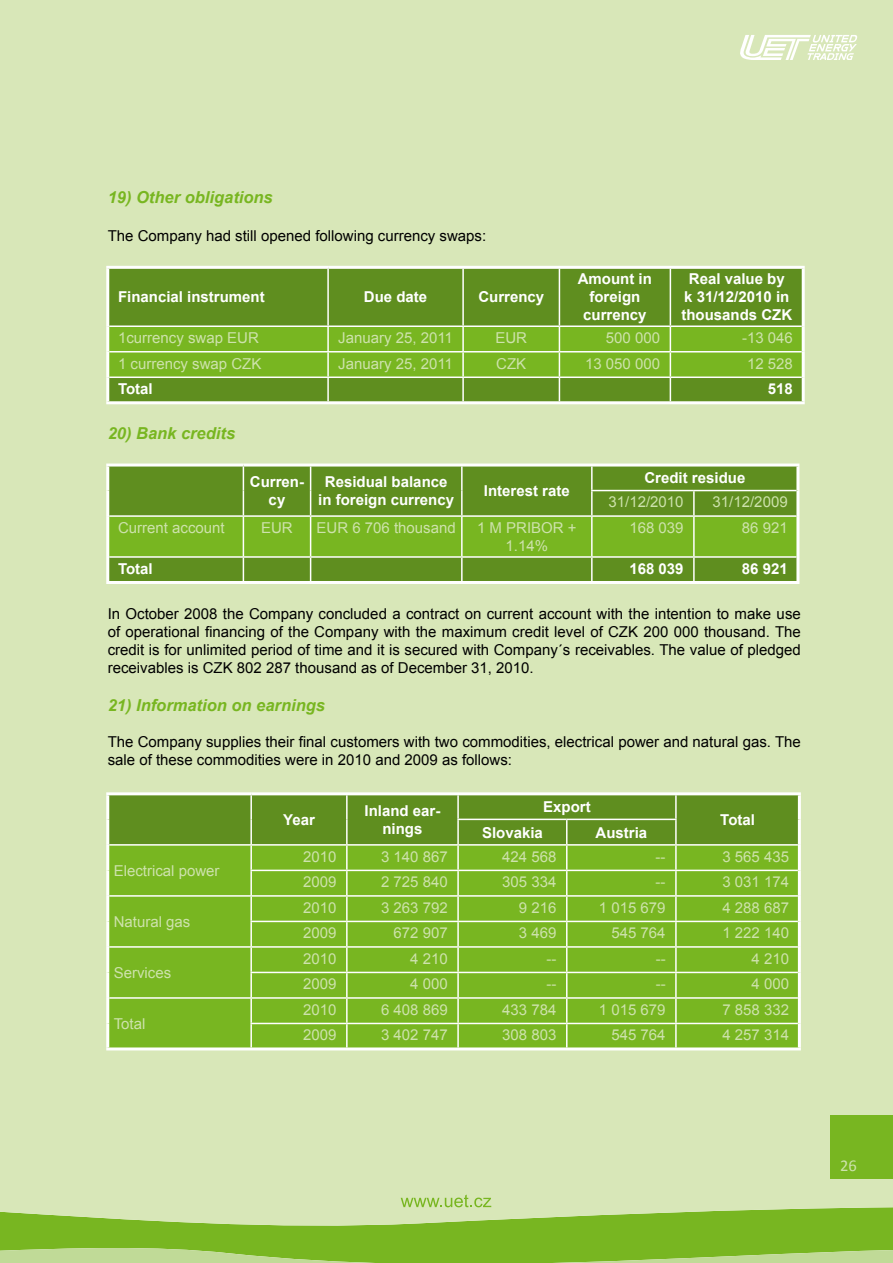
<style>
.page{position:relative;width:893px;height:1263px;background:#fff}
.page>*{position:absolute;margin:0;border:0;box-sizing:border-box;transform-origin:0 0}
.t1{font:italic 700 16.5px "Arial";color:#78b621}
.t2{font:16.5px "Calibri";color:#cde2ac}
.t3{font:15px/18px "Arial";color:#000;text-align:justify}
.t4{font:15px/18px "Arial";color:#cde2ac;text-align:center}
.t5{font:700 15px/18px "Arial";color:#fff;text-align:center}
</style>
<div class="page">
<div style="left:0;top:1230px;width:893px;height:15px;background:#78b621"></div>
<svg style="left:0;top:1245px;width:893px;height:18px"></svg>
<div style="left:0;top:0;width:893px;height:1230px;background:#d8e7b8"></div>
<svg style="left:738px;top:35px;width:119px;height:25px"></svg>
<div style="left:831px;top:1115px;width:62px;height:64px;background:#78b621"></div>
<svg style="left:401px;top:1195px;width:90px;height:12px"></svg>
<div style="left:109px;top:269px;width:693px;height:57px;background:#5f8e1f"></div>
<hr style="left:327px;top:269px;width:2px;height:57px;background:#fff">
<hr style="left:462px;top:269px;width:2px;height:57px;background:#fff">
<hr style="left:559px;top:269px;width:1px;height:57px;background:#fff">
<hr style="left:670px;top:269px;width:1px;height:57px;background:#fff">
<svg style="left:109px;top:326px;width:693px;height:75px"></svg>
<hr style="left:106px;top:266px;width:222px;height:3px;background:#fff">
<hr style="left:106px;top:269px;width:3px;height:57px;background:#fff">
<hr style="left:328px;top:266px;width:477px;height:3px;background:#fff">
<hr style="left:802px;top:269px;width:3px;height:57px;background:#fff">
<hr style="left:106px;top:326px;width:3px;height:26px;background:#fff">
<hr style="left:802px;top:326px;width:3px;height:26px;background:#fff">
<hr style="left:106px;top:352px;width:3px;height:25px;background:#fff">
<hr style="left:802px;top:352px;width:3px;height:25px;background:#fff">
<hr style="left:106px;top:377px;width:3px;height:24px;background:#fff">
<hr style="left:802px;top:377px;width:3px;height:24px;background:#fff">
<hr style="left:106px;top:401px;width:699px;height:3px;background:#fff">
<svg style="left:109px;top:467px;width:687px;height:114px"></svg>
<hr style="left:694px;top:556px;width:102px;height:2px;background:#fff">
<hr style="left:693px;top:558px;width:2px;height:23px;background:#fff">
<hr style="left:106px;top:464px;width:137px;height:3px;background:#fff">
<hr style="left:106px;top:467px;width:3px;height:24px;background:#fff">
<hr style="left:243px;top:464px;width:556px;height:3px;background:#fff">
<hr style="left:796px;top:467px;width:3px;height:24px;background:#fff">
<hr style="left:106px;top:491px;width:3px;height:25px;background:#fff">
<hr style="left:796px;top:491px;width:3px;height:25px;background:#fff">
<hr style="left:106px;top:516px;width:3px;height:41px;background:#fff">
<hr style="left:796px;top:516px;width:3px;height:41px;background:#fff">
<hr style="left:106px;top:557px;width:3px;height:24px;background:#fff">
<hr style="left:796px;top:557px;width:3px;height:24px;background:#fff">
<hr style="left:106px;top:581px;width:693px;height:3px;background:#fff">
<svg style="left:109px;top:795px;width:689px;height:252px"></svg>
<hr style="left:676px;top:1023px;width:122px;height:1px;background:#fff">
<hr style="left:675px;top:1024px;width:2px;height:23px;background:#fff">
<hr style="left:106px;top:792px;width:145px;height:3px;background:#fff">
<hr style="left:106px;top:795px;width:3px;height:24px;background:#fff">
<hr style="left:251px;top:792px;width:550px;height:3px;background:#fff">
<hr style="left:798px;top:795px;width:3px;height:24px;background:#fff">
<hr style="left:106px;top:819px;width:3px;height:26px;background:#fff">
<hr style="left:798px;top:819px;width:3px;height:26px;background:#fff">
<hr style="left:106px;top:845px;width:3px;height:25px;background:#fff">
<hr style="left:798px;top:845px;width:3px;height:25px;background:#fff">
<hr style="left:106px;top:870px;width:3px;height:26px;background:#fff">
<hr style="left:798px;top:870px;width:3px;height:26px;background:#fff">
<hr style="left:106px;top:896px;width:3px;height:25px;background:#fff">
<hr style="left:798px;top:896px;width:3px;height:25px;background:#fff">
<hr style="left:106px;top:921px;width:3px;height:26px;background:#fff">
<hr style="left:798px;top:921px;width:3px;height:26px;background:#fff">
<hr style="left:106px;top:947px;width:3px;height:25px;background:#fff">
<hr style="left:798px;top:947px;width:3px;height:25px;background:#fff">
<hr style="left:106px;top:972px;width:3px;height:26px;background:#fff">
<hr style="left:798px;top:972px;width:3px;height:26px;background:#fff">
<hr style="left:106px;top:998px;width:3px;height:25px;background:#fff">
<hr style="left:798px;top:998px;width:3px;height:25px;background:#fff">
<hr style="left:106px;top:1023px;width:3px;height:24px;background:#fff">
<hr style="left:798px;top:1023px;width:3px;height:24px;background:#fff">
<hr style="left:106px;top:1047px;width:695px;height:3px;background:#fff">
<p class="t1" style="left:108px;top:189px;width:167px">19) Other obligations</p>
<p class="t3" style="left:108px;top:227px;width:380px">The Company had still opened following currency swaps:</p>
<p class="t5" style="left:118px;top:288px;width:148px">Financial instrument</p>
<p class="t5" style="left:364px;top:288px;width:65px">Due date</p>
<p class="t5" style="left:478px;top:288px;width:67px">Currency</p>
<p class="t5" style="left:578px;top:270px;width:76px">Amount in foreign currency</p>
<p class="t5" style="left:681px;top:270px;width:112px">Real value by<br>k 31/12/2010 in thousands CZK</p>
<p class="t4" style="left:118px;top:329px;width:142px">1currency swap EUR</p>
<p class="t4" style="left:338px;top:329px;width:116px">January 25, 2011</p>
<p class="t4" style="left:495px;top:329px;width:33px">EUR</p>
<p class="t4" style="left:606px;top:329px;width:56px">500 000</p>
<p class="t4" style="left:742px;top:329px;width:52px">-13 046</p>
<p class="t4" style="left:118px;top:354px;width:145px">1 currency swap CZK</p>
<p class="t4" style="left:338px;top:354px;width:116px">January 25, 2011</p>
<p class="t4" style="left:496px;top:354px;width:31px">CZK</p>
<p class="t4" style="left:585px;top:354px;width:77px">13 050 000</p>
<p class="t4" style="left:747px;top:354px;width:47px">12 528</p>
<p class="t5" style="left:118px;top:380px;width:36px">Total</p>
<p class="t5" style="left:768px;top:380px;width:27px">518</p>
<p class="t1" style="left:108px;top:424px;width:129px">20) Bank credits</p>
<p class="t5" style="left:250px;top:473px;width:56px">Curren&shy;cy</p>
<p class="t5" style="left:318px;top:473px;width:137px">Residual balance in foreign currency</p>
<p class="t5" style="left:484px;top:482px;width:87px">Interest rate</p>
<p class="t5" style="left:644px;top:469px;width:102px">Credit residue</p>
<p class="t4" style="left:608px;top:493px;width:77px">31/12/2010</p>
<p class="t4" style="left:712px;top:493px;width:77px">31/12/2009</p>
<p class="t4" style="left:118px;top:519px;width:108px">Current account</p>
<p class="t4" style="left:261px;top:519px;width:33px">EUR</p>
<p class="t4" style="left:317px;top:519px;width:141px">EUR 6 706 thousand</p>
<p class="t4" style="left:477px;top:519px;width:101px">1 M PRIBOR +<br>1.14%</p>
<p class="t4" style="left:629px;top:519px;width:56px">168 039</p>
<p class="t4" style="left:742px;top:519px;width:47px">86 921</p>
<p class="t5" style="left:118px;top:560px;width:36px">Total</p>
<p class="t5" style="left:629px;top:560px;width:56px">168 039</p>
<p class="t5" style="left:742px;top:560px;width:47px">86 921</p>
<p class="t3" style="left:108px;top:605px;width:695px">In October 2008 the Company concluded a contract on current account with the intention to make use of operational financing of the Company with the maximum credit level of CZK 200 000 thousand. The credit is for unlimited period of time and it is secured with Company´s receivables. The value of pledged receivables is CZK 802 287 thousand as of December 31, 2010.</p>
<p class="t1" style="left:108px;top:696px;width:219px">21) Information on earnings</p>
<p class="t3" style="left:108px;top:733px;width:695px">The Company supplies their final customers with two commodities, electrical power and natural gas. The sale of these commodities were in 2010 and 2009 as follows:</p>
<p class="t4" style="left:114px;top:862px;width:107px">Electrical power</p>
<p class="t4" style="left:114px;top:913px;width:78px">Natural gas</p>
<p class="t4" style="left:114px;top:964px;width:59px">Services</p>
<p class="t4" style="left:114px;top:1015px;width:33px">Total</p>
<p class="t5" style="left:283px;top:811px;width:33px">Year</p>
<p class="t5" style="left:364px;top:802px;width:77px">Inland ear&shy;nings</p>
<p class="t5" style="left:543px;top:798px;width:49px">Export</p>
<p class="t5" style="left:482px;top:823px;width:62px">Slovakia</p>
<p class="t5" style="left:595px;top:823px;width:53px">Austria</p>
<p class="t5" style="left:720px;top:811px;width:36px">Total</p>
<p class="t4" style="left:303px;top:848px;width:35px">2010</p>
<p class="t4" style="left:381px;top:848px;width:68px">3 140 867</p>
<p class="t4" style="left:502px;top:848px;width:56px">424 568</p>
<p class="t4" style="left:656px;top:848px;width:11px">--</p>
<p class="t4" style="left:722px;top:848px;width:68px">3 565 435</p>
<p class="t4" style="left:303px;top:873px;width:35px">2009</p>
<p class="t4" style="left:381px;top:873px;width:68px">2 725 840</p>
<p class="t4" style="left:502px;top:873px;width:56px">305 334</p>
<p class="t4" style="left:656px;top:873px;width:11px">--</p>
<p class="t4" style="left:722px;top:873px;width:68px">3 031 174</p>
<p class="t4" style="left:303px;top:899px;width:35px">2010</p>
<p class="t4" style="left:381px;top:899px;width:68px">3 263 792</p>
<p class="t4" style="left:519px;top:899px;width:39px">9 216</p>
<p class="t4" style="left:599px;top:899px;width:68px">1 015 679</p>
<p class="t4" style="left:722px;top:899px;width:68px">4 288 687</p>
<p class="t4" style="left:303px;top:924px;width:35px">2009</p>
<p class="t4" style="left:394px;top:924px;width:56px">672 907</p>
<p class="t4" style="left:519px;top:924px;width:39px">3 469</p>
<p class="t4" style="left:611px;top:924px;width:56px">545 764</p>
<p class="t4" style="left:722px;top:924px;width:68px">1 222 140</p>
<p class="t4" style="left:303px;top:950px;width:35px">2010</p>
<p class="t4" style="left:410px;top:950px;width:39px">4 210</p>
<p class="t4" style="left:546px;top:950px;width:11px">--</p>
<p class="t4" style="left:656px;top:950px;width:11px">--</p>
<p class="t4" style="left:751px;top:950px;width:39px">4 210</p>
<p class="t4" style="left:303px;top:975px;width:35px">2009</p>
<p class="t4" style="left:410px;top:975px;width:39px">4 000</p>
<p class="t4" style="left:546px;top:975px;width:11px">--</p>
<p class="t4" style="left:656px;top:975px;width:11px">--</p>
<p class="t4" style="left:751px;top:975px;width:39px">4 000</p>
<p class="t4" style="left:303px;top:1001px;width:35px">2010</p>
<p class="t4" style="left:381px;top:1001px;width:68px">6 408 869</p>
<p class="t4" style="left:502px;top:1001px;width:56px">433 784</p>
<p class="t4" style="left:599px;top:1001px;width:68px">1 015 679</p>
<p class="t4" style="left:722px;top:1001px;width:68px">7 858 332</p>
<p class="t4" style="left:303px;top:1026px;width:35px">2009</p>
<p class="t4" style="left:381px;top:1026px;width:68px">3 402 747</p>
<p class="t4" style="left:502px;top:1026px;width:56px">308 803</p>
<p class="t4" style="left:611px;top:1026px;width:56px">545 764</p>
<p class="t4" style="left:722px;top:1026px;width:68px">4 257 314</p>
<p class="t2" style="left:840px;top:1159px;width:18px">26</p>
</div>
